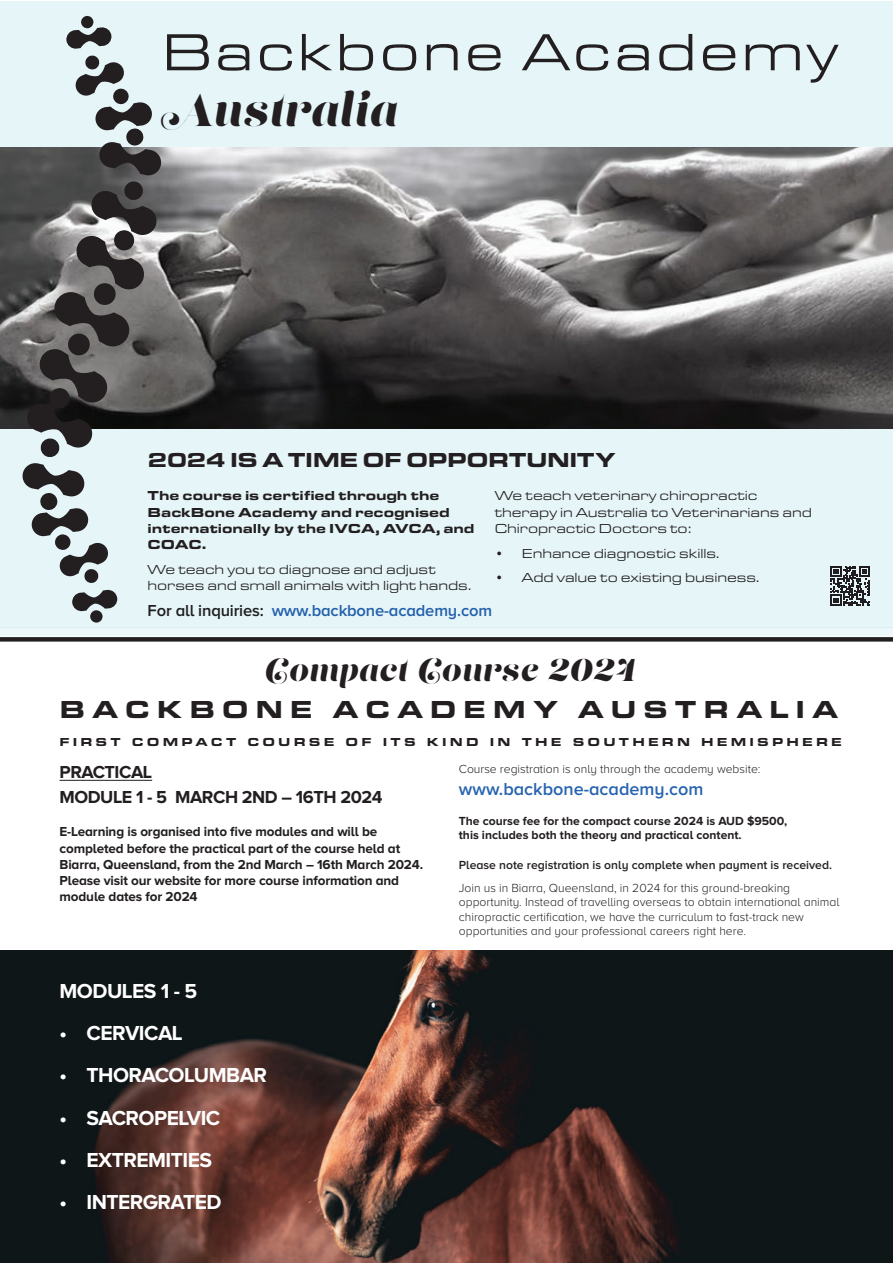
<style>
.page{position:relative;width:893px;height:1263px;background:#fff}
.page>*{position:absolute;margin:0;border:0;box-sizing:border-box;transform-origin:0 0}
.t1{font:54px "Eurostile Ext";letter-spacing:.05em;color:#231f20}
.t2{font:45px "Lust Script Fine";letter-spacing:.05em;color:#231f20}
.t3{font:31.5px "Lust Script Fine";letter-spacing:.05em;color:#231f20}
.t4{font:900 25.5px "Eurostile Ext";letter-spacing:.26em;color:#231f20}
.t5{font:700 21px "Proxima Nova A";letter-spacing:-.025em;color:#fff}
.t6{font:900 21px "Eurostile Ext";letter-spacing:-.025em;color:#231f20}
.t7{font:700 18px/25.2px "Proxima Nova A";letter-spacing:-.025em;color:#231f20}
.t8{font:600 18px "Proxima Nova A";color:#2764b0}
.t9{font:600 16.5px "Proxima Nova A";letter-spacing:-.01em;color:#2764b0}
.t10{font:700 13.5px/16.2px "Proxima Nova A";letter-spacing:-.01em;color:#231f20}
.t11{font:13.5px/16.2px "Eurostile Ext";letter-spacing:-.01em;color:#231f20}
.t12{font:900 13.5px/16.2px "Eurostile Ext";letter-spacing:-.01em;color:#231f20}
.t13{font:300 12.15px/14.5px "Proxima Nova A";color:#231f20}
.t14{font:700 12.15px/14.5px "Proxima Nova A";color:#231f20}
.t15{font:600 12.15px "Proxima Nova A";color:#231f20}
.t16{font:900 12px "Eurostile Ext";letter-spacing:.26em;color:#231f20}
.s1{color:#231f20}
</style>
<div class="page">
<hr style="left:60px;top:780px;width:92px;height:1px;background:#231f20">
<div style="left:0;top:0;width:893px;height:627px;background:#e5f5f8"></div>
<img style="left:0;top:147px;width:893px;height:281px">
<div style="left:90px;top:610px;width:13px;height:13px;background:#231f20;border-radius:50%"></div>
<svg style="left:21px;top:55px;width:141px;height:557px"></svg>
<svg style="left:66px;top:27px;width:46px;height:22px"></svg>
<svg style="left:81px;top:16px;width:13px;height:13px"></svg>
<svg style="left:830px;top:566px;width:40px;height:40px"></svg>
<img style="left:0;top:950px;width:893px;height:313px">
<div style="left:0;top:637px;width:893px;height:5px;background:#231f20"></div>
<div style="left:0;top:627px;width:893px;height:9px;background:#ebf7f9"></div>
<h1 class="t1" style="left:162px;top:14px;width:677px">Backbone Academy</h1>
<h2 class="t2" style="left:162px;top:82px;width:237px">Australia</h2>
<h3 class="t6" style="left:148px;top:444px;width:470px">2024 IS A TIME OF OPPORTUNITY</h3>
<p class="t12" style="left:148px;top:487px;width:329px">The course is certified through the<br>BackBone Academy and recognised internationally by the IVCA, AVCA, and<br>COAC.</p>
<p class="t11" style="left:148px;top:560px;width:326px">We teach you to diagnose and adjust horses and small animals with light hands.</p>
<p class="t11" style="left:495px;top:487px;width:319px">We teach veterinary chiropractic therapy in Australia to Veterinarians and<br>Chiropractic Doctors to:</p>
<p class="t11" style="left:495px;top:544px;width:227px">• Enhance diagnostic skills.</p>
<p class="t11" style="left:495px;top:569px;width:267px">• Add value to existing business.</p>
<h3 class="t9" style="left:148px;top:601px;width:346px"><span class="s1">For all inquiries:</span> www.backbone-academy.com</h3>
<h3 class="t3" style="left:265px;top:650px;width:372px">Compact Course 2024</h3>
<h3 class="t4" style="left:60px;top:691px;width:780px">BACKBONE ACADEMY AUSTRALIA</h3>
<p class="t16" style="left:60px;top:732px;width:784px">FIRST COMPACT COURSE OF ITS KIND IN THE SOUTHERN HEMISPHERE</p>
<h3 class="t7" style="left:60px;top:759px;width:324px">PRACTICAL<br>MODULE 1 - 5 MARCH 2ND – 16TH 2024</h3>
<p class="t10" style="left:60px;top:823px;width:365px">E-Learning is organised into five modules and will be completed before the practical part of the course held at Biarra, Queensland, from the 2nd March – 16th March 2024.<br>Please visit our website for more course information and module dates for 2024</p>
<h3 class="t5" style="left:60px;top:979px;width:139px">MODULES 1 - 5</h3>
<h3 class="t5" style="left:60px;top:1021px;width:125px">• CERVICAL</h3>
<h3 class="t5" style="left:60px;top:1063px;width:209px">• THORACOLUMBAR</h3>
<h3 class="t5" style="left:60px;top:1105px;width:162px">• SACROPELVIC</h3>
<h3 class="t5" style="left:60px;top:1148px;width:154px">• EXTREMITIES</h3>
<h3 class="t5" style="left:60px;top:1190px;width:163px">• INTERGRATED</h3>
<p class="t13" style="left:459px;top:762px;width:303px">Course registration is only through the academy website:</p>
<h3 class="t8" style="left:459px;top:779px;width:246px">www.backbone-academy.com</h3>
<p class="t14" style="left:459px;top:813px;width:330px">The course fee for the compact course 2024 is AUD $9500, this includes both the theory and practical content.</p>
<p class="t15" style="left:459px;top:858px;width:375px">Please note registration is only complete when payment is received.</p>
<p class="t13" style="left:459px;top:880px;width:382px">Join us in Biarra, Queensland, in 2024 for this ground-breaking opportunity. Instead of travelling overseas to obtain international animal chiropractic certification, we have the curriculum to fast-track new opportunities and your professional careers right here.</p>
</div>
